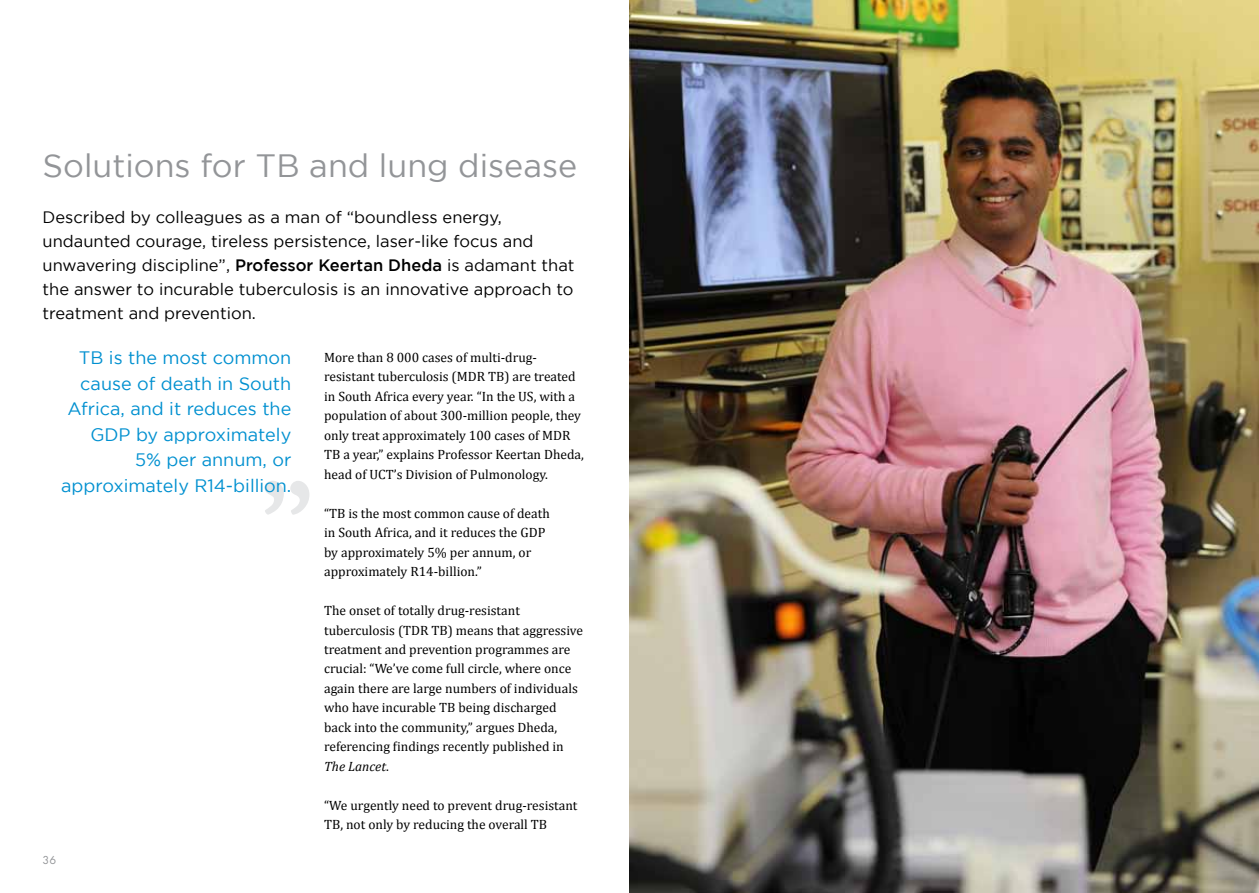
<style>
.page{position:relative;width:1259px;height:893px;background:#fff}
.page>*{position:absolute;margin:0;border:0;box-sizing:border-box;transform-origin:0 0}
.t1{font:700 108px "Garamond";color:#e6e7e8}
.t2{font:32.25px "Gotham";color:#939598}
.t3{font:18px/25.5px "Gotham";color:#0090d0;text-align:right}
.t4{font:16.5px/24px "Gotham";color:#000}
.t5{font:13.5px/19.5px "Cambria";color:#000}
.t6{font:12px "Futura T";color:#939598}
.s1{font-weight:500}
.s2{font-style:italic}
</style>
<div class="page">
<img style="left:629px;top:0;width:630px;height:893px">
<h2 class="t2" style="left:43px;top:148px;width:536px">Solutions for TB and lung disease</h2>
<p class="t4" style="left:43px;top:205px;width:533px">Described by colleagues as a man of “boundless energy, undaunted courage, tireless persistence, laser-like focus and unwavering discipline”, <span class="s1">Professor Keertan Dheda</span> is adamant that the answer to incurable tuberculosis is an innovative approach to treatment and prevention.</p>
<h3 class="t3" style="left:61px;top:345px;width:232px">TB is the most common cause of death in South<br>Africa, and it reduces the<br>GDP by approximately<br>5% per annum, or approximately R14-billion.</h3>
<h1 class="t1" style="left:314px;top:544px;width:54px;rotate:-180deg">“</h1>
<p class="t6" style="left:43px;top:853px;width:15px">36</p>
<p class="t5" style="left:324px;top:347px;width:261px">More than 8 000 cases of multi-drug&shy;resistant tuberculosis (MDR TB) are treated in South Africa every year. “In the US, with a population of about 300-million people, they only treat approximately 100 cases of MDR TB a year,” explains Professor Keertan Dheda, head of UCT’s Division of Pulmonology.</p>
<p class="t5" style="left:324px;top:503px;width:227px">“TB is the most common cause of death in South Africa, and it reduces the GDP by approximately 5% per annum, or approximately R14-billion.”</p>
<p class="t5" style="left:324px;top:601px;width:260px">The onset of totally drug-resistant tuberculosis (TDR TB) means that aggressive treatment and prevention programmes are crucial: “We’ve come full circle, where once again there are large numbers of individuals who have incurable TB being discharged back into the community,” argues Dheda, referencing findings recently published in <span class="s2">The Lancet</span>.</p>
<p class="t5" style="left:324px;top:795px;width:255px">“We urgently need to prevent drug-resistant<br>TB, not only by reducing the overall TB</p>
</div>
